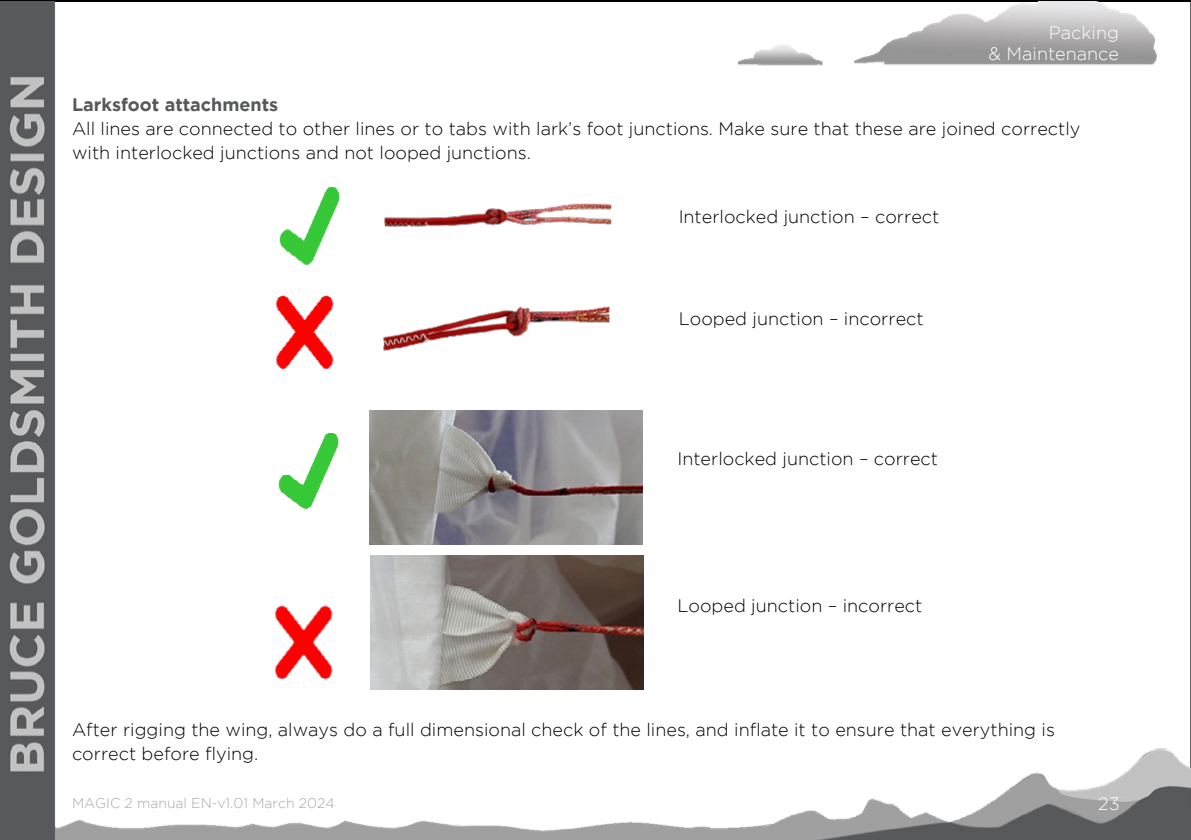
<style>
.page{position:relative;width:1191px;height:840px;background:#fff}
.page>*{position:absolute;margin:0;border:0;box-sizing:border-box;transform-origin:0 0}
.t1{font:300 18px/24px "Gotham";color:#000}
.t2{font:300 18px/21.6px "Gotham";color:#fff;text-align:right}
.t3{font:700 18px "Gotham";color:#58595b}
.t4{font:300 14px "Gotham";color:#a7a9ac}
</style>
<div class="page">
<img style="left:0;top:1px;width:1191px;height:838px">
<img style="left:370px;top:186px;width:274px;height:71px">
<img style="left:318px;top:286px;width:326px;height:89px">
<img style="left:369px;top:410px;width:273px;height:134px">
<img style="left:252px;top:186px;width:118px;height:81px">
<img style="left:247px;top:290px;width:113px;height:81px">
<img style="left:251px;top:433px;width:118px;height:80px">
<img style="left:246px;top:579px;width:113px;height:108px">
<img style="left:370px;top:555px;width:274px;height:134px">
<p class="t2" style="left:988px;top:21px;width:132px">Packing<br>&amp; Maintenance</p>
<p class="t3" style="left:72px;top:95px;width:208px">Larksfoot attachments</p>
<p class="t1" style="left:72px;top:117px;width:1010px">All lines are connected to other lines or to tabs with lark’s foot junctions. Make sure that these are joined correctly with interlocked junctions and not looped junctions.</p>
<p class="t1" style="left:678px;top:204px;width:262px">Interlocked junction – correct</p>
<p class="t1" style="left:678px;top:306px;width:246px">Looped junction – incorrect</p>
<p class="t1" style="left:677px;top:446px;width:262px">Interlocked junction – correct</p>
<p class="t1" style="left:677px;top:593px;width:246px">Looped junction – incorrect</p>
<p class="t1" style="left:72px;top:717px;width:984px">After rigging the wing, always do a full dimensional check of the lines, and inflate it to ensure that everything is correct before flying.</p>
<p class="t4" style="left:72px;top:795px;width:264px">MAGIC 2 manual EN-v1.01 March 2024</p>
<p class="t2" style="left:1098px;top:791px;width:23px">23</p>
</div>
